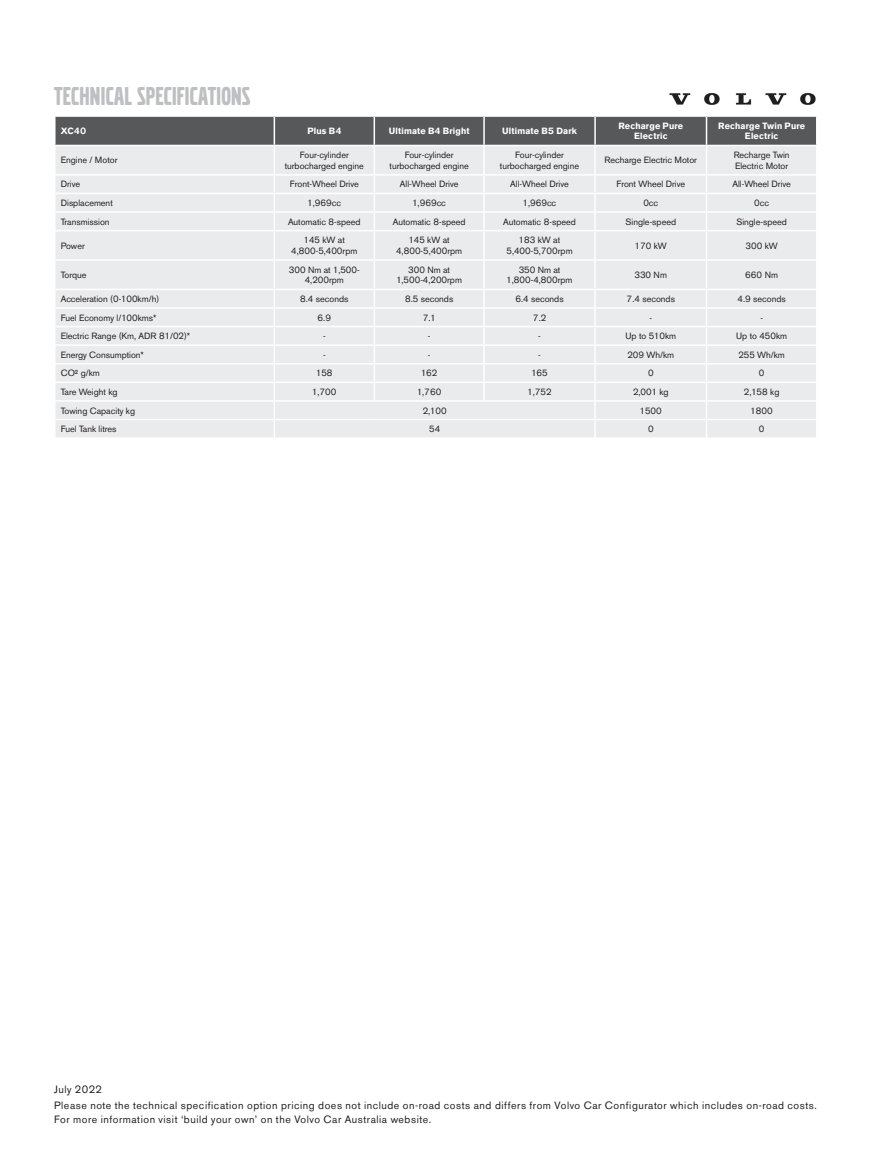
<style>
.page{position:relative;width:872px;height:1149px;background:#fff}
.page>*{position:absolute;margin:0;border:0;box-sizing:border-box;transform-origin:0 0}
.t1{font:27px "Volvo Broad Pro";letter-spacing:.01em;color:#bebfc2}
.COPY{font:10.5px/13.5px "Volvo Sans Pro";letter-spacing:.05em;color:#231f20}
.t2{font:9px/10.8px "Volvo Sans Pro";color:#231f20;text-align:center}
.SUBHEAD{font:700 9px/10.8px "Volvo Sans Pro";letter-spacing:.02em;color:#fff;text-align:center}
</style>
<div class="page">
<img style="left:669px;top:93px;width:147px;height:12px">
<svg style="left:55px;top:116px;width:762px;height:321px;background:#dedfe0"></svg>
<hr style="left:54px;top:145px;width:220px;height:1px;background:#fff">
<hr style="left:274px;top:145px;width:100px;height:1px;background:#fff">
<hr style="left:374px;top:145px;width:110px;height:1px;background:#fff">
<hr style="left:484px;top:145px;width:111px;height:1px;background:#fff">
<hr style="left:595px;top:145px;width:111px;height:1px;background:#fff">
<hr style="left:706px;top:145px;width:111px;height:1px;background:#fff">
<p class="t1" style="left:54px;top:83px;width:198px">TECHNICAL SPECIFICATIONS</p>
<p class="SUBHEAD" style="left:61px;top:125px;width:27px">XC40</p>
<p class="SUBHEAD" style="left:307px;top:125px;width:35px">Plus B4</p>
<p class="SUBHEAD" style="left:389px;top:125px;width:82px">Ultimate B4 Bright</p>
<p class="SUBHEAD" style="left:502px;top:125px;width:76px">Ultimate B5 Dark</p>
<p class="SUBHEAD" style="left:618px;top:120px;width:66px">Recharge Pure<br>Electric</p>
<p class="SUBHEAD" style="left:718px;top:120px;width:89px">Recharge Twin Pure<br>Electric</p>
<p class="t2" style="left:61px;top:155px;width:58px">Engine / Motor</p>
<p class="t2" style="left:285px;top:149px;width:81px">Four-cylinder turbocharged engine</p>
<p class="t2" style="left:389px;top:149px;width:81px">Four-cylinder turbocharged engine</p>
<p class="t2" style="left:500px;top:149px;width:81px">Four-cylinder turbocharged engine</p>
<p class="t2" style="left:604px;top:155px;width:94px">Recharge Electric Motor</p>
<p class="t2" style="left:733px;top:149px;width:57px;text-align:left">Recharge Twin<br>Electric Motor</p>
<p class="t2" style="left:61px;top:179px;width:21px">Drive</p>
<p class="t2" style="left:290px;top:179px;width:70px">Front-Wheel Drive</p>
<p class="t2" style="left:400px;top:179px;width:60px">All-Wheel Drive</p>
<p class="t2" style="left:510px;top:179px;width:60px">All-Wheel Drive</p>
<p class="t2" style="left:616px;top:179px;width:70px">Front Wheel Drive</p>
<p class="t2" style="left:732px;top:179px;width:60px">All-Wheel Drive</p>
<p class="t2" style="left:61px;top:197px;width:53px">Displacement</p>
<p class="t2" style="left:307px;top:197px;width:35px">1,969cc</p>
<p class="t2" style="left:412px;top:197px;width:35px">1,969cc</p>
<p class="t2" style="left:523px;top:197px;width:35px">1,969cc</p>
<p class="t2" style="left:643px;top:197px;width:16px">0cc</p>
<p class="t2" style="left:754px;top:197px;width:16px">0cc</p>
<p class="t2" style="left:61px;top:216px;width:50px">Transmission</p>
<p class="t2" style="left:288px;top:216px;width:74px">Automatic 8-speed</p>
<p class="t2" style="left:393px;top:216px;width:74px">Automatic 8-speed</p>
<p class="t2" style="left:503px;top:216px;width:74px">Automatic 8-speed</p>
<p class="t2" style="left:625px;top:216px;width:52px">Single-speed</p>
<p class="t2" style="left:736px;top:216px;width:52px">Single-speed</p>
<p class="t2" style="left:61px;top:240px;width:25px">Power</p>
<p class="t2" style="left:291px;top:234px;width:68px">145 kW at<br>4,800-5,400rpm</p>
<p class="t2" style="left:396px;top:234px;width:68px">145 kW at<br>4,800-5,400rpm</p>
<p class="t2" style="left:506px;top:234px;width:68px">183 kW at<br>5,400-5,700rpm</p>
<p class="t2" style="left:635px;top:240px;width:33px">170 kW</p>
<p class="t2" style="left:745px;top:240px;width:34px">300 kW</p>
<p class="t2" style="left:61px;top:269px;width:27px">Torque</p>
<p class="t2" style="left:289px;top:264px;width:72px">300 Nm at 1,500-<br>4,200rpm</p>
<p class="t2" style="left:396px;top:264px;width:67px">300 Nm at<br>1,500-4,200rpm</p>
<p class="t2" style="left:506px;top:264px;width:67px">350 Nm at<br>1,800-4,800rpm</p>
<p class="t2" style="left:634px;top:269px;width:34px">330 Nm</p>
<p class="t2" style="left:745px;top:269px;width:34px">660 Nm</p>
<p class="t2" style="left:61px;top:293px;width:100px">Acceleration (0-100km/h)</p>
<p class="t2" style="left:300px;top:293px;width:50px">8.4 seconds</p>
<p class="t2" style="left:405px;top:293px;width:50px">8.5 seconds</p>
<p class="t2" style="left:515px;top:293px;width:50px">6.4 seconds</p>
<p class="t2" style="left:626px;top:293px;width:50px">7.4 seconds</p>
<p class="t2" style="left:737px;top:293px;width:50px">4.9 seconds</p>
<p class="t2" style="left:61px;top:312px;width:97px">Fuel Economy l/100kms*</p>
<p class="t2" style="left:318px;top:312px;width:15px">6.9</p>
<p class="t2" style="left:423px;top:312px;width:14px">7.1</p>
<p class="t2" style="left:533px;top:312px;width:15px">7.2</p>
<p class="t2" style="left:61px;top:330px;width:131px">Electric Range (Km, ADR 81/02)*</p>
<p class="t2" style="left:323px;top:330px;width:4px">-</p>
<p class="t2" style="left:428px;top:330px;width:4px">-</p>
<p class="t2" style="left:538px;top:330px;width:4px">-</p>
<p class="t2" style="left:625px;top:330px;width:52px">Up to 510km</p>
<p class="t2" style="left:736px;top:330px;width:52px">Up to 450km</p>
<p class="t2" style="left:61px;top:349px;width:85px">Energy Consumption*</p>
<p class="t2" style="left:323px;top:349px;width:4px">-</p>
<p class="t2" style="left:428px;top:349px;width:4px">-</p>
<p class="t2" style="left:538px;top:349px;width:4px">-</p>
<p class="t2" style="left:627px;top:349px;width:48px">209 Wh/km</p>
<p class="t2" style="left:738px;top:349px;width:48px">255 Wh/km</p>
<p class="t2" style="left:61px;top:367px;width:41px">CO² g/km</p>
<p class="t2" style="left:316px;top:367px;width:18px">158</p>
<p class="t2" style="left:421px;top:367px;width:18px">162</p>
<p class="t2" style="left:531px;top:367px;width:18px">165</p>
<p class="t2" style="left:648px;top:367px;width:7px">0</p>
<p class="t2" style="left:759px;top:367px;width:7px">0</p>
<p class="t2" style="left:61px;top:386px;width:58px">Tare Weight kg</p>
<p class="t2" style="left:312px;top:386px;width:26px">1,700</p>
<p class="t2" style="left:417px;top:386px;width:26px">1,760</p>
<p class="t2" style="left:527px;top:386px;width:25px">1,752</p>
<p class="t2" style="left:633px;top:386px;width:37px">2,001 kg</p>
<p class="t2" style="left:744px;top:386px;width:37px">2,158 kg</p>
<p class="t2" style="left:61px;top:405px;width:76px">Towing Capacity kg</p>
<p class="t2" style="left:423px;top:405px;width:25px">2,100</p>
<p class="t2" style="left:640px;top:405px;width:23px">1500</p>
<p class="t2" style="left:750px;top:405px;width:24px">1800</p>
<p class="t2" style="left:61px;top:423px;width:57px">Fuel Tank litres</p>
<p class="t2" style="left:429px;top:423px;width:12px">54</p>
<p class="t2" style="left:648px;top:423px;width:7px">0</p>
<p class="t2" style="left:759px;top:423px;width:7px">0</p>
<p class="COPY" style="left:54px;top:1082px;width:50px">July 2022</p>
<p class="COPY" style="left:54px;top:1098px;width:764px">Please note the technical specification option pricing does not include on-road costs and differs from Volvo Car Configurator which includes on-road costs.<br>For more information visit ‘build your own’ on the Volvo Car Australia website.</p>
</div>
